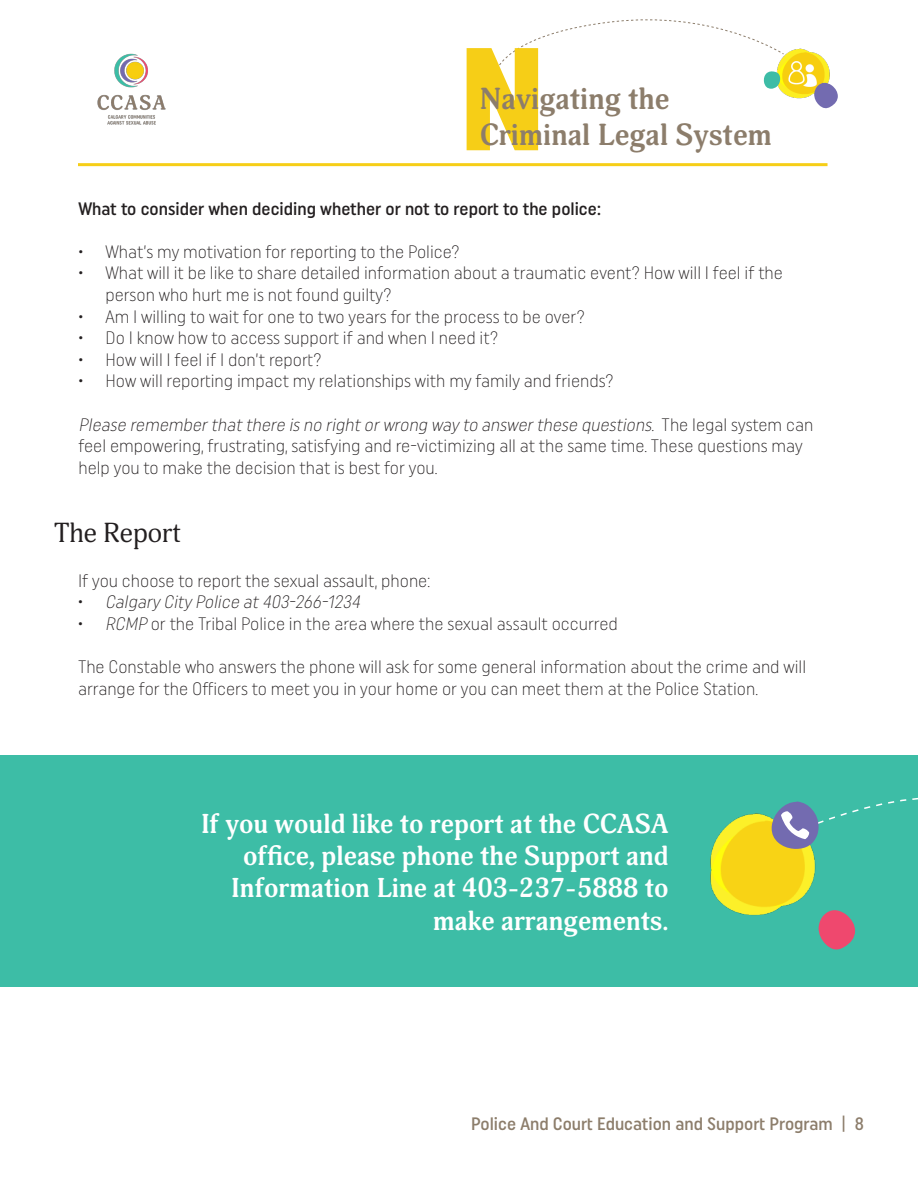
<style>
.page{position:relative;width:918px;height:1188px;background:#fff}
.page>*{position:absolute;margin:0;border:0;box-sizing:border-box;transform-origin:0 0}
.t1{font:900 condensed 145.95px "Uniform";color:#f6ce17}
.t2{font:700 30.15px/36.2px "Adonis";color:#8c7d6b}
.t3{font:700 27px/32.4px "Adonis";color:#fff;text-align:right}
.Header_1{font:27px "Adonis";color:#231f20}
.t4{font:300 condensed 18px/21.6px "Uniform";color:#231f20}
.t5{font:500 condensed 18px "Uniform";color:#231f20}
.t6{font:500 condensed 18px "Uniform";color:#8c7d6b}
.t7{font:italic 300 condensed 18px "Uniform";color:#231f20}
.s1{font-style:italic}
.s2{font-style:normal}
</style>
<div class="page">
<img style="left:779px;top:48px;width:51px;height:51px">
<img style="left:97px;top:53px;width:69px;height:72px">
<svg style="left:497px;top:19px;width:287px;height:70px"></svg>
<svg style="left:814px;top:82px;width:24px;height:27px"></svg>
<hr style="left:78px;top:163px;width:750px;height:3px;background:#f6ce17">
<div style="left:0;top:756px;width:918px;height:231px;background:#3dbda6"></div>
<img style="left:710px;top:823px;width:20px;height:87px">
<svg style="left:730px;top:797px;width:188px;height:153px"></svg>
<h1 class="t1" style="left:459px;top:12px;width:88px">N</h1>
<h2 class="t2" style="left:480px;top:82px;width:294px">Navigating the<br>Criminal Legal System</h2>
<p class="t5" style="left:78px;top:197px;width:524px">What to consider when deciding whether or not to report to the police:</p>
<p class="t4" style="left:78px;top:240px;width:383px">• What’s my motivation for reporting to the Police?</p>
<p class="t4" style="left:105px;top:262px;width:679px;text-indent:-27px">• What will it be like to share detailed information about a traumatic event? How will I feel if the person who hurt me is not found guilty?</p>
<p class="t4" style="left:78px;top:305px;width:508px">• Am I willing to wait for one to two years for the process to be over?</p>
<p class="t4" style="left:78px;top:327px;width:421px">• Do I know how to access support if and when I need it?</p>
<p class="t4" style="left:78px;top:348px;width:245px">• How will I feel if I don’t report?</p>
<p class="t4" style="left:78px;top:370px;width:537px">• How will reporting impact my relationships with my family and friends?</p>
<p class="t4" style="left:78px;top:413px;width:736px"><span class="s1">Please rememberthatthere is no rightorwrong way to answerthese questions.</span> T h e l e g a l s ys t e m c a n feel empowering, frustrating, satisfying and re-victimizing all at the same time. These questions may help you to make the decision that is best for you.</p>
<p class="Header_1" style="left:54px;top:517px;width:129px">The Report</p>
<p class="t4" style="left:78px;top:569px;width:354px">If you choose to report the sexual assault, phone:</p>
<p class="t7" style="left:78px;top:591px;width:287px"><span class="s2">•</span> Calgary City Police at403-266-1234</p>
<p class="t4" style="left:78px;top:613px;width:541px">• <span class="s1">RCMP</span>or the Tribal Police in the area where the sexual assault occurred</p>
<p class="t4" style="left:78px;top:656px;width:730px">The Constable who answers the phone will ask for some general information about the crime and will arrange for the Officers to meet you in your home or you can meet them at the Police Station.</p>
<p class="t3" style="left:201px;top:808px;width:469px">If you would like to report at the CCASA office, please phone the Support and<br>Information Line at 403-237-5888 to make arrangements.</p>
<p class="t6" style="left:471px;top:1113px;width:394px">Police And Court Education and Support Program | 8</p>
</div>
